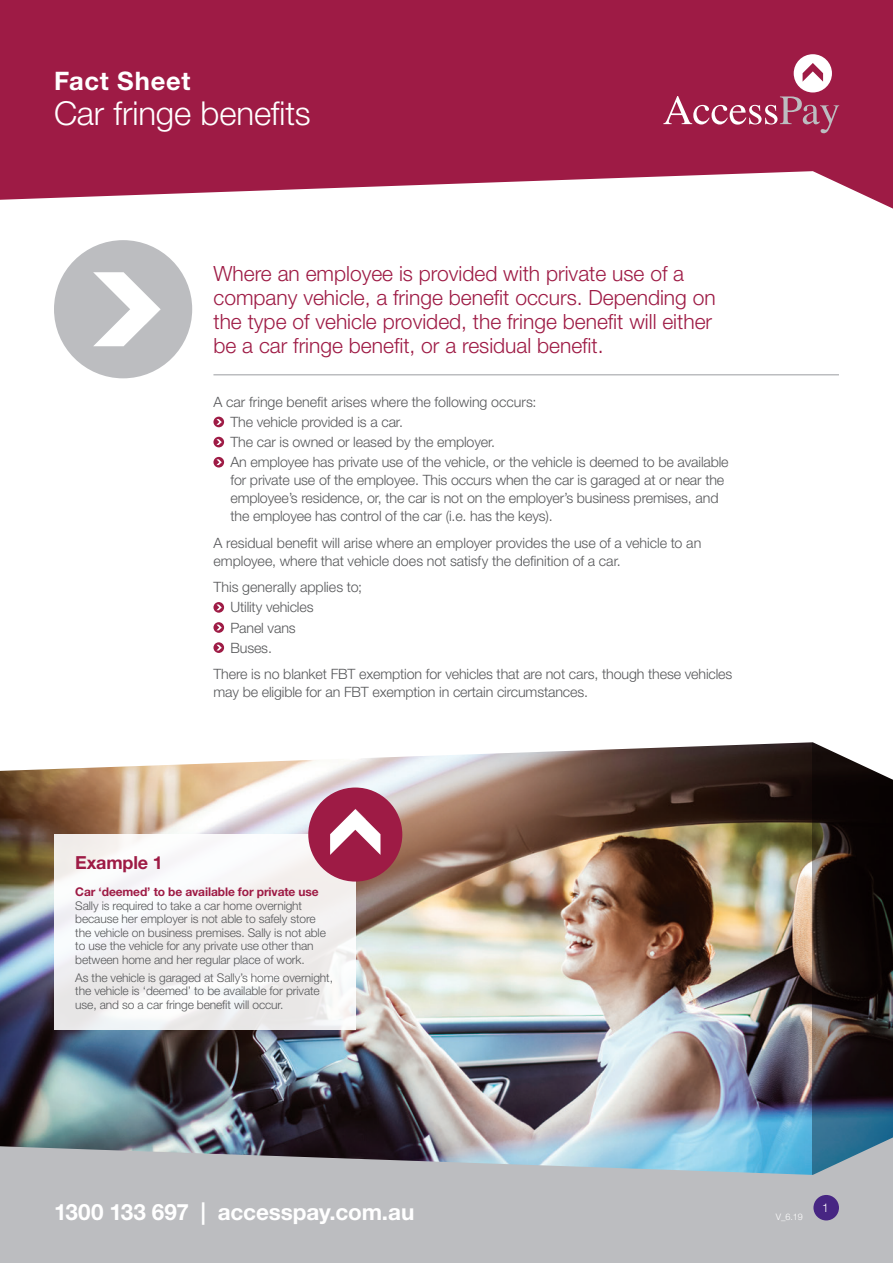
<style>
.page{position:relative;width:893px;height:1263px;background:#fff}
.page>*{position:absolute;margin:0;border:0;box-sizing:border-box;transform-origin:0 0}
.t1{font:300 33px "Helvetica Neue LT Std";letter-spacing:-.005em;color:#fff}
.t2{font:700 25.5px "Helvetica Neue LT Std";letter-spacing:.03em;color:#fff}
.t3{font:700 22.5px "Helvetica Neue LT Std";letter-spacing:-.005em;color:#fff}
.t4{font:300 21px/24px "Helvetica Neue LT Std";color:#9e1b45}
.Heading_1{font:700 18px "Helvetica Neue LT Std";letter-spacing:-.01em;color:#9e1b45}
.t5{font:300 14.25px/18px "Helvetica Neue LT Std";letter-spacing:-.01em;color:#57585a}
.t6{font:300 12px/13.5px "Helvetica Neue LT Std";letter-spacing:-.01em;color:#57585a}
.t7{font:700 12px "Helvetica Neue LT Std";letter-spacing:-.01em;color:#9e1b45}
.t8{font:300 12px "Helvetica Neue LT Std";color:#fff}
.t9{font:300 9px "Helvetica Neue LT Std";color:#fff}
</style>
<div class="page">
<img style="left:0;top:780px;width:813px;height:357px">
<div style="left:54px;top:834px;width:301px;height:196px;background:linear-gradient(to right,#f3f3f4,#f3f0f0)"></div>
<svg style="left:813px;top:780px;width:80px;height:357px;background:#1e1b1e"></svg>
<svg style="left:0;top:602px;width:893px;height:178px"></svg>
<svg style="left:0;top:1137px;width:893px;height:126px;background:#aeb5bb"></svg>
<svg style="left:0;top:0;width:893px;height:209px;background:#a9365b"></svg>
<svg style="left:663px;top:54px;width:176px;height:79px;background:#ab3d60"></svg>
<div style="left:54px;top:240px;width:138px;height:138px;background:#bcbdc0;border-radius:50%"></div>
<svg style="left:93px;top:272px;width:68px;height:74px"></svg>
<div style="left:813px;top:1195px;width:26px;height:25px;background:#472683;border-radius:50%"></div>
<div style="left:213px;top:417px;width:11px;height:10px;background:#9e1b45;border-radius:50%"></div>
<svg style="left:216px;top:419px;width:6px;height:6px"></svg>
<div style="left:213px;top:437px;width:11px;height:10px;background:#9e1b45;border-radius:50%"></div>
<svg style="left:216px;top:439px;width:6px;height:6px"></svg>
<svg style="left:213px;top:457px;width:11px;height:10px"></svg>
<svg style="left:216px;top:459px;width:6px;height:6px"></svg>
<svg style="left:213px;top:602px;width:11px;height:11px"></svg>
<svg style="left:216px;top:604px;width:6px;height:6px"></svg>
<svg style="left:213px;top:622px;width:11px;height:11px"></svg>
<svg style="left:216px;top:625px;width:6px;height:5px"></svg>
<svg style="left:213px;top:642px;width:11px;height:11px"></svg>
<svg style="left:216px;top:645px;width:6px;height:5px"></svg>
<div style="left:308px;top:787px;width:94px;height:94px;background:#9e1b45;border-radius:50%"></div>
<svg style="left:330px;top:809px;width:50px;height:46px"></svg>
<hr style="left:213px;top:374px;width:626px;height:1px;background:#bcbdc0">
<p class="t2" style="left:54px;top:65px;width:138px">Fact Sheet</p>
<p class="t1" style="left:54px;top:93px;width:258px">Car fringe benefits</p>
<p class="t4" style="left:213px;top:261px;width:504px">Where an employee is provided with private use of a company vehicle, a fringe benefit occurs. Depending on the type of vehicle provided, the fringe benefit will either be a car fringe benefit, or a residual benefit.</p>
<p class="t5" style="left:213px;top:393px;width:324px">A car fringe benefit arises where the following occurs:</p>
<p class="t5" style="left:230px;top:413px;width:174px">The vehicle provided is a car.</p>
<p class="t5" style="left:230px;top:433px;width:266px">The car is owned or leased by the employer.</p>
<p class="t5" style="left:230px;top:453px;width:500px">An employee has private use of the vehicle, or the vehicle is deemed to be available for private use of the employee. This occurs when the car is garaged at or near the employee’s residence, or, the car is not on the employer’s business premises, and the employee has control of the car (i.e. has the keys).</p>
<p class="t5" style="left:213px;top:533px;width:489px">A residual benefit will arise where an employer provides the use of a vehicle to an employee, where that vehicle does not satisfy the definition of a car.</p>
<p class="t5" style="left:213px;top:578px;width:150px">This generally applies to;</p>
<p class="t5" style="left:230px;top:598px;width:85px">Utility vehicles</p>
<p class="t5" style="left:230px;top:618px;width:67px">Panel vans</p>
<p class="t5" style="left:230px;top:638px;width:43px">Buses.</p>
<p class="t5" style="left:213px;top:665px;width:520px">There is no blanket FBT exemption for vehicles that are not cars, though these vehicles may be eligible for an FBT exemption in certain circumstances.</p>
<p class="Heading_1" style="left:75px;top:851px;width:89px">Example 1</p>
<p class="t7" style="left:75px;top:884px;width:245px">Car ‘deemed’ to be available for private use</p>
<p class="t6" style="left:75px;top:898px;width:252px">Sally is required to take a car home overnight because her employer is not able to safely store the vehicle on business premises. Sally is not able to use the vehicle for any private use other than between home and her regular place of work.</p>
<p class="t6" style="left:75px;top:970px;width:259px">As the vehicle is garaged at Sally’s home overnight, the vehicle is ‘deemed’ to be available for private use, and so a car fringe benefit will occur.</p>
<p class="t3" style="left:54px;top:1198px;width:362px">1300 133 697 | accesspay.com.au</p>
<p class="t9" style="left:776px;top:1212px;width:28px">V_6.19</p>
<p class="t8" style="left:822px;top:1200px;width:8px">1</p>
</div>
